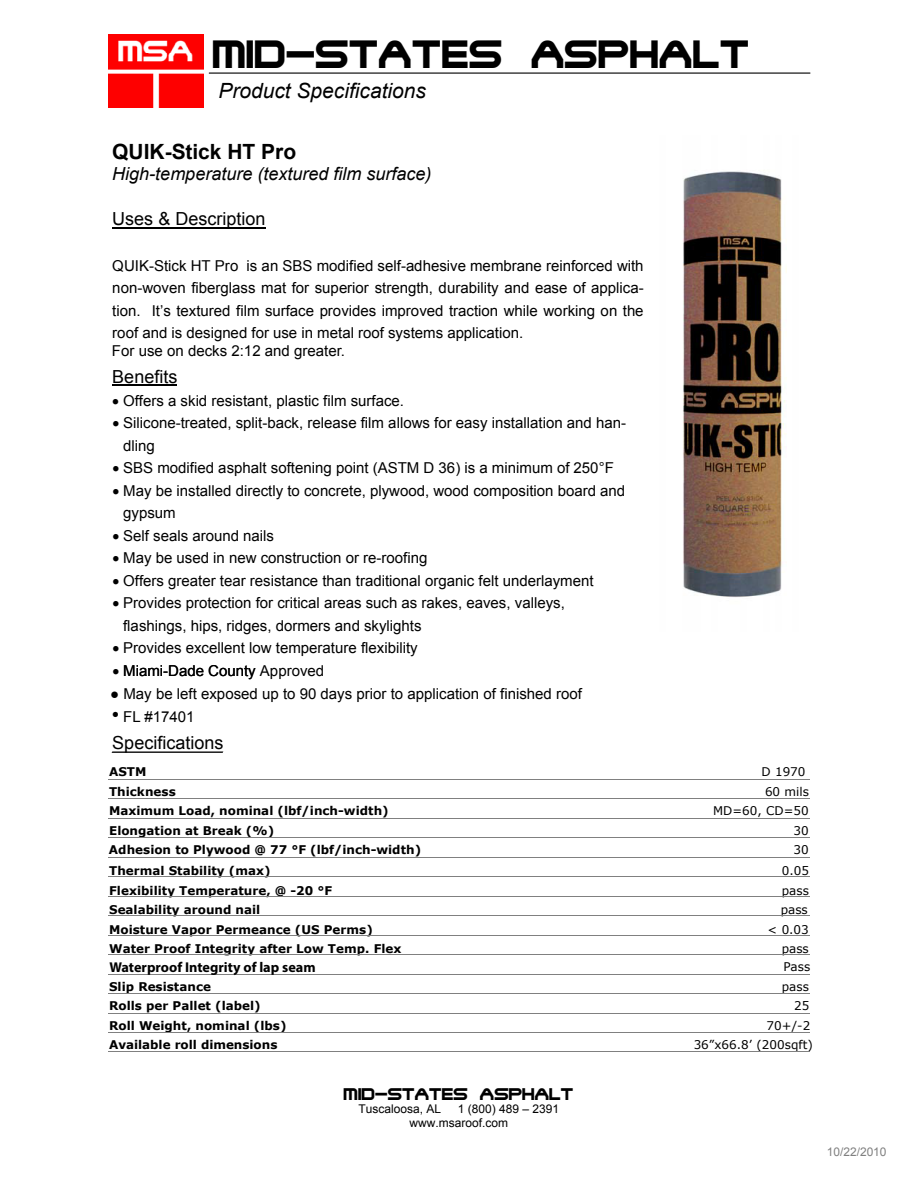
<style>
.page{position:relative;width:918px;height:1188px;background:#fff}
.page>*{position:absolute;margin:0;border:0;box-sizing:border-box;transform-origin:0 0}
.t1{font:42px "Terminator Two";color:#000}
.t2{font:italic 21px "Arial";color:#000}
.t3{font:700 21px "Arial";color:#000}
.t4{font:18px "Arial";color:#000}
.t5{font:italic 18px "Arial";color:#000}
.t6{font:18px "Terminator Two";color:#000}
.t7{font:15px/22.5px "Arial";color:#000}
.t8{font:700 14.25px "Myriad Pro";color:#000}
.t9{font:700 12px "Verdana";color:#000}
.t10{font:12px/19.5px "Verdana";color:#000}
.t11{font:12px/13.8px "Arial";color:#000}
.t12{font:12px "Arial";color:#808080}
.s1{font-size:21px}
</style>
<div class="page">
<img style="left:108px;top:35px;width:95px;height:73px">
<hr style="left:209px;top:73px;width:601px;height:1px;background:#000">
<hr style="left:112px;top:227px;width:153px;height:1px;background:#000">
<hr style="left:112px;top:385px;width:65px;height:1px;background:#000">
<svg style="left:112px;top:752px;width:111px;height:1px"></svg>
<img style="left:683px;top:171px;width:104px;height:427px">
<hr style="left:108px;top:779px;width:702px;height:1px;background:#808080">
<hr style="left:108px;top:798px;width:702px;height:1px;background:#808080">
<hr style="left:108px;top:818px;width:702px;height:1px;background:#808080">
<hr style="left:108px;top:837px;width:702px;height:1px;background:#808080">
<hr style="left:108px;top:857px;width:702px;height:1px;background:#808080">
<hr style="left:108px;top:876px;width:702px;height:1px;background:#808080">
<hr style="left:108px;top:896px;width:702px;height:1px;background:#808080">
<hr style="left:108px;top:915px;width:702px;height:1px;background:#808080">
<hr style="left:108px;top:935px;width:702px;height:1px;background:#808080">
<hr style="left:108px;top:954px;width:702px;height:1px;background:#808080">
<hr style="left:108px;top:974px;width:702px;height:1px;background:#808080">
<hr style="left:108px;top:993px;width:702px;height:1px;background:#808080">
<hr style="left:108px;top:1013px;width:702px;height:1px;background:#808080">
<hr style="left:108px;top:1032px;width:702px;height:1px;background:#808080">
<hr style="left:108px;top:1051px;width:702px;height:1px;background:#808080">
<h1 class="t1" style="left:213px;top:32px;width:538px">MID-STATES ASPHALT</h1>
<h2 class="t2" style="left:218px;top:77px;width:209px">Product Specifications</h2>
<h2 class="t3" style="left:112px;top:138px;width:185px">QUIK-Stick HT Pro</h2>
<p class="t5" style="left:112px;top:162px;width:321px">High-temperature (textured film surface)</p>
<p class="t4" style="left:112px;top:207px;width:155px">Uses &amp; Description</p>
<p class="t7" style="left:112px;top:254px;width:533px;text-align:justify">QUIK-Stick HT Pro is an SBS modified self-adhesive membrane reinforced with non-woven fiberglass mat for superior strength, durability and ease of applica&shy;tion. It’s textured film surface provides improved traction while working on the roof and is designed for use in metal roof systems application.</p>
<p class="t4" style="left:112px;top:365px;width:67px">Benefits</p>
<p class="t7" style="left:112px;top:389px;width:293px">• Offers a skid resistant, plastic film surface.</p>
<p class="t7" style="left:123px;top:412px;width:504px;text-indent:-11px">• Silicone-treated, split-back, release film allows for easy installation and han&shy;dling</p>
<p class="t7" style="left:112px;top:457px;width:503px">• SBS modified asphalt softening point (ASTM D 36) is a minimum of 250°F</p>
<p class="t7" style="left:123px;top:479px;width:504px;text-indent:-11px">• May be installed directly to concrete, plywood, wood composition board and gypsum</p>
<p class="t7" style="left:112px;top:524px;width:163px">• Self seals around nails</p>
<p class="t7" style="left:112px;top:547px;width:317px">• May be used in new construction or re-roofing</p>
<p class="t7" style="left:112px;top:569px;width:483px">• Offers greater tear resistance than traditional organic felt underlayment</p>
<p class="t7" style="left:123px;top:592px;width:443px;text-indent:-11px">• Provides protection for critical areas such as rakes, eaves, valleys, flashings, hips, ridges, dormers and skylights</p>
<p class="t7" style="left:112px;top:637px;width:307px">• Provides excellent low temperature flexibility</p>
<p class="t7" style="left:112px;top:659px;width:213px">• Miami-Dade County Approved</p>
<p class="t7" style="left:112px;top:340px;width:235px">For use on decks 2:12 and greater.</p>
<p class="t7" style="left:110px;top:683px;width:473px">● May be left exposed up to 90 days prior to application of finished roof</p>
<p class="t7" style="left:112px;top:706px;width:84px"><span class="s1">•</span> FL #17401</p>
<p class="t4" style="left:112px;top:731px;width:113px">Specifications</p>
<p class="t9" style="left:109px;top:763px;width:39px">ASTM</p>
<p class="t10" style="left:762px;top:762px;width:45px">D 1970</p>
<p class="t9" style="left:109px;top:783px;width:68px">Thickness</p>
<p class="t10" style="left:765px;top:781px;width:45px">60 mils</p>
<p class="t9" style="left:109px;top:802px;width:281px">Maximum Load, nominal (lbf/inch-width)</p>
<p class="t10" style="left:713px;top:801px;width:97px">MD=60, CD=50</p>
<p class="t9" style="left:109px;top:822px;width:167px">Elongation at Break (%)</p>
<p class="t10" style="left:794px;top:820px;width:17px">30<br>30</p>
<p class="t9" style="left:109px;top:862px;width:163px">Thermal Stability (max)</p>
<p class="t10" style="left:782px;top:861px;width:29px">0.05</p>
<p class="t9" style="left:109px;top:882px;width:224px">Flexibility Temperature, @ -20 °F</p>
<p class="t10" style="left:782px;top:880px;width:29px">pass</p>
<p class="t9" style="left:109px;top:901px;width:153px">Sealability around nail</p>
<p class="t10" style="left:781px;top:900px;width:29px">pass</p>
<p class="t9" style="left:109px;top:921px;width:265px">Moisture Vapor Permeance (US Perms)</p>
<p class="t10" style="left:768px;top:919px;width:43px">&lt; 0.03</p>
<p class="t9" style="left:109px;top:940px;width:294px">Water Proof Integrity after Low Temp. Flex</p>
<p class="t10" style="left:782px;top:940px;width:30px;line-height:18px">pass<br>Pass</p>
<p class="t9" style="left:109px;top:978px;width:103px">Slip Resistance</p>
<p class="t10" style="left:782px;top:976px;width:29px">pass</p>
<p class="t9" style="left:109px;top:997px;width:153px">Rolls per Pallet (label)</p>
<p class="t10" style="left:794px;top:996px;width:17px">25</p>
<p class="t9" style="left:109px;top:1017px;width:179px">Roll Weight, nominal (lbs)</p>
<p class="t10" style="left:767px;top:1015px;width:45px">70+/-2</p>
<p class="t9" style="left:109px;top:1036px;width:170px">Available roll dimensions</p>
<p class="t10" style="left:694px;top:1034px;width:121px">36”x66.8’ (200sqft)</p>
<p class="t9" style="left:109px;top:842px;width:314px">Adhesion to Plywood @ 77 °F (lbf/inch-width)</p>
<p class="t8" style="left:110px;top:958px;width:208px">Waterproof Integrity of lap seam</p>
<p class="t6" style="left:344px;top:1084px;width:231px">MID-STATES ASPHALT</p>
<p class="t11" style="left:359px;top:1102px;width:84px">Tuscaloosa, AL</p>
<p class="t11" style="left:410px;top:1102px;width:151px;text-indent:48px">1 (800) 489 – 2391 www.msaroof.com</p>
<p class="t12" style="left:827px;top:1144px;width:61px">10/22/2010</p>
</div>
